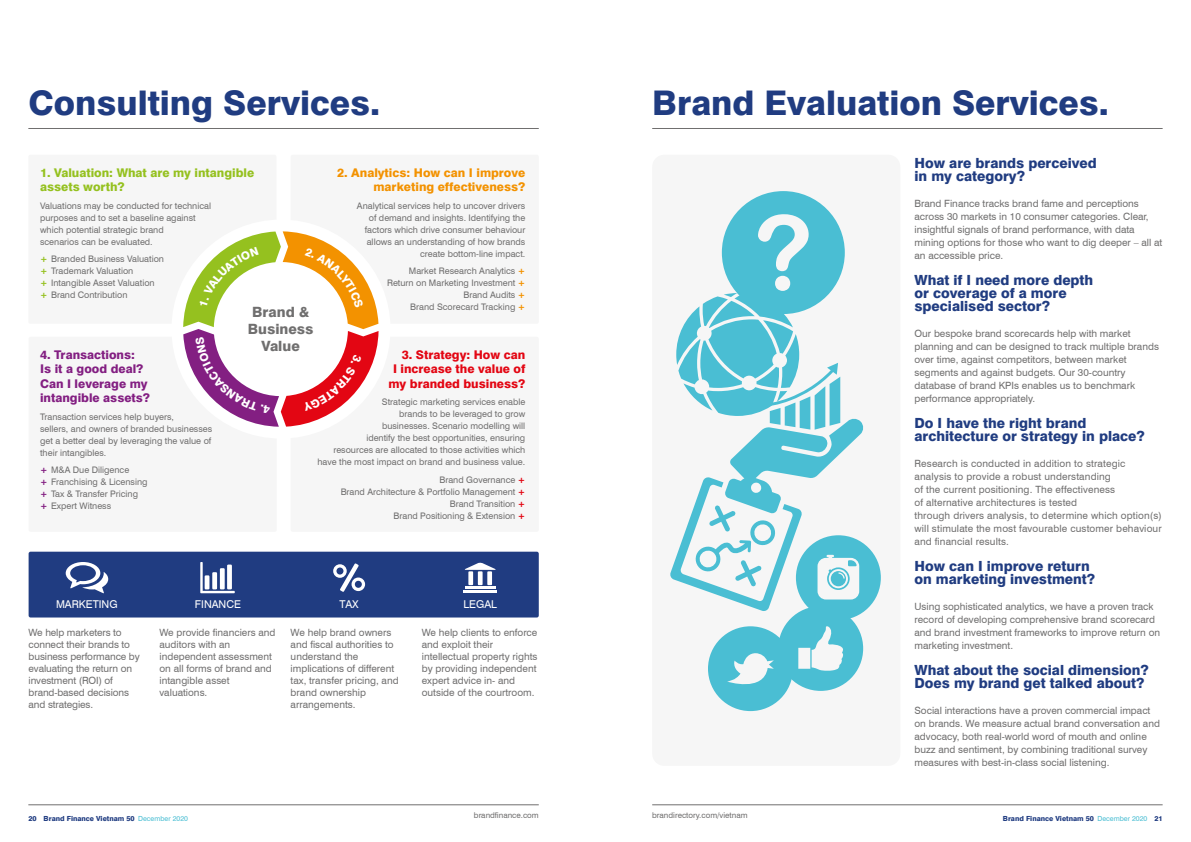
<style>
.page{position:relative;width:1191px;height:842px;background:#fff}
.page>*{position:absolute;margin:0;border:0;box-sizing:border-box;transform-origin:0 0}
.t1{font:800 34px "Swiss 721 BT";color:#203c81}
.t2{font:800 14.2px/17px "Swiss 721 BT";color:#706f6f;text-align:center}
.t3{font:800 14px/13px "Swiss 721 BT";color:#203c81}
.t4{font:800 12px/14.4px "Swiss 721 BT";color:#831f82}
.t5{font:800 12px/14.4px "Swiss 721 BT";color:#e30613;text-align:right}
.t6{font:800 12px/14.4px "Swiss 721 BT";color:#f39200;text-align:right}
.t7{font:800 12px/14.4px "Swiss 721 BT";color:#95c11f}
.t8{font:10.8px "Swiss 721 BT";color:#fff}
.t9{font:10px/12px "Swiss 721 BT";color:#706f6f}
.t10{font:9px/12px "Swiss 721 BT";color:#706f6f}
.t11{font:8px "Swiss 721 BT";color:#706f6f}
.t12{font:800 7px "Swiss 721 BT";color:#203c81}
.s1{font-weight:800;color:#95c11f}
.s2{font-weight:800;color:#f39200}
.s3{font-weight:800;color:#e30613}
.s4{font-weight:800;color:#831f82}
.s5{font-weight:400;color:#4abed3}
</style>
<div class="page">
<hr style="left:652px;top:804px;width:510px;height:1px;background:#706f6f">
<hr style="left:652px;top:128px;width:510px;height:1px;background:#706f6f">
<hr style="left:28px;top:804px;width:511px;height:1px;background:#706f6f">
<hr style="left:28px;top:128px;width:511px;height:1px;background:#706f6f">
<div style="left:28px;top:155px;width:248px;height:169px;background:#f6f6f6;border-radius:2px"></div>
<div style="left:291px;top:155px;width:248px;height:169px;background:#f6f6f6;border-radius:2px"></div>
<div style="left:291px;top:337px;width:248px;height:195px;background:#f6f6f6;border-radius:2px"></div>
<div style="left:29px;top:337px;width:248px;height:195px;background:#f6f6f6;border-radius:2px"></div>
<div style="left:171px;top:220px;width:219px;height:218px;background:#fff;border-radius:50%"></div>
<div style="left:29px;top:552px;width:510px;height:65px;background:#203c81;border-radius:2px"></div>
<svg style="left:66px;top:562px;width:42px;height:31px"></svg>
<svg style="left:200px;top:562px;width:35px;height:31px"></svg>
<svg style="left:333px;top:563px;width:32px;height:29px"></svg>
<svg style="left:464px;top:563px;width:32px;height:7px"></svg>
<svg style="left:465px;top:586px;width:30px;height:3px"></svg>
<hr style="left:463px;top:590px;width:34px;height:2px;background:#fff">
<hr style="left:478px;top:571px;width:4px;height:14px;background:#fff">
<div style="left:487px;top:571px;width:5px;height:14px;background:#fff"></div>
<div style="left:468px;top:571px;width:5px;height:14px;background:#fff"></div>
<div style="left:652px;top:155px;width:248px;height:611px;background:#f6f6f6;border-radius:12px"></div>
<svg style="left:670px;top:191px;width:211px;height:520px"></svg>
<svg style="left:183px;top:231px;width:195px;height:196px"></svg>
<h1 class="t1" style="left:29px;top:82px;width:353px">Consulting Services.</h1>
<h1 class="t1" style="left:652px;top:82px;width:458px">Brand Evaluation Services.</h1>
<h3 class="t3" style="left:914px;top:156px;width:184px">How are brands perceived in my category?</h3>
<p class="t9" style="left:914px;top:197px;width:249px;line-height:13px">Brand Finance tracks brand fame and perceptions across 30 markets in 10 consumer categories. Clear, insightful signals of brand performance, with data mining options for those who want to dig deeper – all at an accessible price.</p>
<h3 class="t3" style="left:914px;top:273px;width:180px">What if I need more depth or coverage of a more specialised sector?</h3>
<p class="t9" style="left:914px;top:327px;width:246px;line-height:13px">Our bespoke brand scorecards help with market planning and can be designed to track multiple brands over time, against competitors, between market segments and against budgets. Our 30-country database of brand KPIs enables us to benchmark performance appropriately.</p>
<h3 class="t3" style="left:914px;top:416px;width:232px">Do I have the right brand architecture or strategy in place?</h3>
<p class="t9" style="left:914px;top:457px;width:249px;line-height:13px">Research is conducted in addition to strategic analysis to provide a robust understanding<br>of the current positioning. The effectiveness<br>of alternative architectures is tested<br>through drivers analysis, to determine which option(s) will stimulate the most favourable customer behaviour and financial results.</p>
<h3 class="t3" style="left:914px;top:559px;width:182px">How can I improve return on marketing investment?</h3>
<p class="t9" style="left:914px;top:600px;width:247px;line-height:13px">Using sophisticated analytics, we have a proven track record of developing comprehensive brand scorecard and brand investment frameworks to improve return on marketing investment.</p>
<h3 class="t3" style="left:914px;top:663px;width:236px">What about the social dimension?<br>Does my brand get talked about?</h3>
<p class="t9" style="left:914px;top:704px;width:247px;line-height:13px">Social interactions have a proven commercial impact on brands. We measure actual brand conversation and advocacy, both real-world word of mouth and online buzz and sentiment, by combining traditional survey measures with best-in-class social listening.</p>
<p class="t7" style="left:40px;top:165px;width:216px">1. Valuation: What are my intangible assets worth?</p>
<p class="t10" style="left:40px;top:199px;width:172px">Valuations may be conducted for technical purposes and to set a baseline against which potential strategic brand<br>scenarios can be evaluated.</p>
<p class="t10" style="left:40px;top:253px;width:125px"><span class="s1">+</span> Branded Business Valuation <span class="s1">+</span> Trademark Valuation<br><span class="s1">+</span> Intangible Asset Valuation <span class="s1">+</span> Brand Contribution</p>
<p class="t6" style="left:337px;top:165px;width:190px">2. Analytics: How can I improve marketing effectiveness?</p>
<p class="t10" style="left:357px;top:199px;width:170px;text-align:right">Analytical services help to uncover drivers of demand and insights. Identifying the factors which drive consumer behaviour allows an understanding of how brands create bottom-line impact.</p>
<p class="t10" style="left:387px;top:265px;width:140px;text-align:right">Market Research Analytics <span class="s2">+<br></span>Return on Marketing Investment <span class="s2">+<br></span>Brand Audits <span class="s2">+<br></span>Brand Scorecard Tracking <span class="s2">+</span></p>
<h2 class="t2" style="left:248px;top:304px;width:67px">Brand &amp;<br>Business<br>Value</h2>
<p class="t5" style="left:388px;top:347px;width:138px">3. Strategy: How can<br>I increase the value of my branded business?</p>
<p class="t10" style="left:317px;top:396px;width:209px;text-align:right">Strategic marketing services enable<br>brands to be leveraged to grow<br>businesses. Scenario modelling will<br>identify the best opportunities, ensuring<br>resources are allocated to those activities which have the most impact on brand and business value.</p>
<p class="t10" style="left:341px;top:474px;width:186px;text-align:right">Brand Governance <span class="s3">+<br></span>Brand Architecture &amp; Portfolio Management <span class="s3">+<br></span>Brand Transition <span class="s3">+<br></span>Brand Positioning &amp; Extension <span class="s3">+</span></p>
<p class="t4" style="left:40px;top:347px;width:111px">4. Transactions:<br>Is it a good deal?<br>Can I leverage my intangible assets?</p>
<p class="t10" style="left:40px;top:410px;width:174px">Transaction services help buyers,<br>sellers, and owners of branded businesses get a better deal by leveraging the value of their intangibles.</p>
<p class="t10" style="left:40px;top:464px;width:109px"><span class="s4">+</span> M&amp;A Due Diligence<br><span class="s4">+</span> Franchising &amp; Licensing <span class="s4">+</span> Tax &amp; Transfer Pricing <span class="s4">+</span> Expert Witness</p>
<p class="t8" style="left:56px;top:597px;width:63px">MARKETING</p>
<p class="t8" style="left:195px;top:597px;width:48px">FINANCE</p>
<p class="t8" style="left:339px;top:597px;width:21px">TAX</p>
<p class="t8" style="left:463px;top:597px;width:35px">LEGAL</p>
<p class="t9" style="left:29px;top:626px;width:113px">We help marketers to connect their brands to business performance by evaluating the return on investment (ROI) of brand-based decisions and strategies.</p>
<p class="t9" style="left:159px;top:626px;width:117px">We provide financiers and auditors with an independent assessment on all forms of brand and intangible asset valuations.</p>
<p class="t9" style="left:291px;top:626px;width:110px">We help brand owners and fiscal authorities to understand the implications of different tax, transfer pricing, and brand ownership arrangements.</p>
<p class="t9" style="left:422px;top:626px;width:117px">We help clients to enforce and exploit their intellectual property rights by providing independent expert advice in- and outside of the courtroom.</p>
<p class="t11" style="left:474px;top:810px;width:66px">brandfinance.com</p>
<p class="t11" style="left:652px;top:810px;width:97px">brandirectory.com/vietnam</p>
<p class="t12" style="left:28px;top:814px;width:161px">20 Brand Finance Vietnam 50 <span class="s5">December 2020</span></p>
<p class="t12" style="left:1003px;top:814px;width:161px">Brand Finance Vietnam 50 <span class="s5">December 2020</span> 21</p>
</div>
